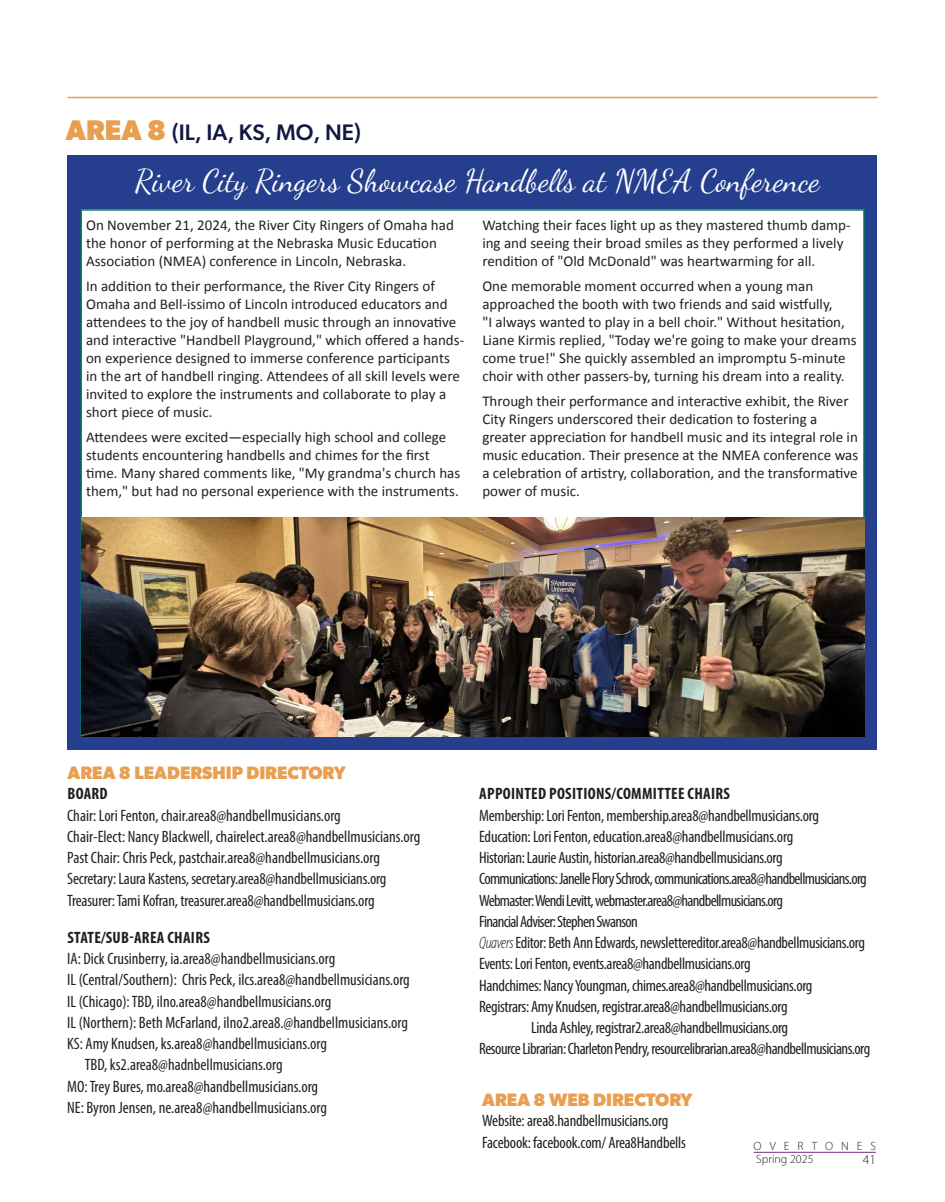
<style>
.page{position:relative;width:945px;height:1202px;background:#fff}
.page>*{position:absolute;margin:0;border:0;box-sizing:border-box;transform-origin:0 0}
.t1{font:31.5px "Dancing Script OT";color:#fff}
.Body_Subhead{font:500 22.5px "Gibson";color:#0f1941}
.Body_Subhead-2{font:700 18px "Gibson";color:#e79f51}
.Listing{font:condensed 16.5px "Myriad Pro";letter-spacing:-.02em;color:#231f20}
.Listing-2{font:condensed 16.5px "Myriad Pro";color:#231f20}
.AreaChair_Name{font:condensed 16.5px "Myriad Pro";color:#231f20}
.Listing-3{font:condensed 16.5px "Myriad Pro";letter-spacing:-.04em;color:#231f20}
.Listing-4{font:700 condensed 16.5px "Myriad Pro";letter-spacing:.02em;color:#231f20}
.Area_Chair{font:700 condensed 16.5px "Myriad Pro";letter-spacing:.02em;color:#231f20}
.AreaChair_Name-2{font:700 condensed 16.5px "Myriad Pro";letter-spacing:.02em;color:#231f20}
.t2{font:15px/18px "Calibri";color:#231f20}
.t3{font:300 13.5px "Myriad Pro";color:#231f20}
.t4{font:300 12px "Myriad Pro";color:#231f20}
.t5{font:300 12px "Myriad Pro";letter-spacing:.67em;color:#231f20}
.s1{font-weight:700;font-size:28.5px;color:#e79f51}
.s2{font-weight:300;font-style:italic}
</style>
<div class="page">
<hr style="left:68px;top:97px;width:810px;height:1px;background:#e79f51">
<div style="left:68px;top:155px;width:810px;height:594px;background:#253f8e"></div>
<div style="left:81px;top:210px;width:783px;height:526px;background:#fff"></div>
<img style="left:82px;top:517px;width:783px;height:219px">
<hr style="left:754px;top:1151px;width:122px;height:1px;background:#7b2a83">
<p class="Body_Subhead" style="left:66px;top:119px;width:297px"><span class="s1">AREA 8</span> (IL, IA, KS, MO, NE)</p>
<p class="t1" style="left:135px;top:162px;width:686px">River City Ringers Showcase Handbells at NMEA Conference</p>
<p class="t2" style="left:86px;top:216px;width:369px">On November 21, 2024, the River City Ringers of Omaha had the honor of performing at the Nebraska Music Education<br>Association (NMEA) conference in Lincoln, Nebraska.</p>
<p class="t2" style="left:86px;top:277px;width:380px">In addition to their performance, the River City Ringers of Omaha and Bell-issimo of Lincoln introduced educators and attendees to the joy of handbell music through an innovative and interactive "Handbell Playground," which offered a hands&shy;on experience designed to immerse conference participants in the art of handbell ringing. Attendees of all skill levels were invited to explore the instruments and collaborate to play a short piece of music.</p>
<p class="t2" style="left:86px;top:428px;width:376px">Attendees were excited—especially high school and college students encountering handbells and chimes for the first time. Many shared comments like, "My grandma's church has them," but had no personal experience with the instruments.</p>
<p class="t2" style="left:482px;top:216px;width:370px">Watching their faces light up as they mastered thumb damp&shy;ing and seeing their broad smiles as they performed a lively rendition of "Old McDonald" was heartwarming for all.</p>
<p class="t2" style="left:482px;top:277px;width:376px">One memorable moment occurred when a young man approached the booth with two friends and said wistfully,<br>"I always wanted to play in a bell choir." Without hesitation, Liane Kirmis replied, "Today we're going to make your dreams come true!" She quickly assembled an impromptu 5-minute choir with other passers-by, turning his dream into a reality.</p>
<p class="t2" style="left:482px;top:392px;width:377px">Through their performance and interactive exhibit, the River City Ringers underscored their dedication to fostering a greater appreciation for handbell music and its integral role in music education. Their presence at the NMEA conference was a celebration of artistry, collaboration, and the transformative power of music.</p>
<p class="Body_Subhead-2" style="left:68px;top:761px;width:280px">AREA 8 LEADERSHIP DIRECTORY</p>
<p class="AreaChair_Name-2" style="left:67px;top:783px;width:42px">BOARD</p>
<p class="AreaChair_Name" style="left:67px;top:805px;width:275px">Chair: Lori Fenton, chair.area8@handbellmusicians.org</p>
<p class="AreaChair_Name" style="left:67px;top:826px;width:355px">Chair-Elect: Nancy Blackwell, chairelect.area8@handbellmusicians.org</p>
<p class="AreaChair_Name" style="left:67px;top:847px;width:314px">Past Chair: Chris Peck, pastchair.area8@handbellmusicians.org</p>
<p class="AreaChair_Name" style="left:67px;top:868px;width:321px">Secretary: Laura Kastens, secretary.area8@handbellmusicians.org</p>
<p class="AreaChair_Name" style="left:67px;top:890px;width:309px">Treasurer: Tami Kofran, treasurer.area8@handbellmusicians.org</p>
<p class="Area_Chair" style="left:67px;top:927px;width:144px">STATE/SUB-AREA CHAIRS</p>
<p class="Listing-2" style="left:67px;top:948px;width:270px">IA: Dick Crusinberry, ia.area8@handbellmusicians.org</p>
<p class="Listing-2" style="left:67px;top:969px;width:344px">IL (Central/Southern): Chris Peck, ilcs.area8@handbellmusicians.org</p>
<p class="Listing-2" style="left:67px;top:991px;width:266px">IL (Chicago): TBD, ilno.area8@handbellmusicians.org</p>
<p class="Listing-2" style="left:67px;top:1012px;width:342px">IL (Northern): Beth McFarland, ilno2.area8.@handbellmusicians.org</p>
<p class="Listing-2" style="left:67px;top:1033px;width:261px">KS: Amy Knudsen, ks.area8@handbellmusicians.org</p>
<p class="Listing-2" style="left:85px;top:1054px;width:199px">TBD, ks2.area8@hadnbellmusicians.org</p>
<p class="Listing-2" style="left:67px;top:1076px;width:253px">MO: Trey Bures, mo.area8@handbellmusicians.org</p>
<p class="Listing-2" style="left:67px;top:1097px;width:261px">NE: Byron Jensen, ne.area8@handbellmusicians.org</p>
<p class="Listing-4" style="left:479px;top:783px;width:252px">APPOINTED POSITIONS/COMMITTEE CHAIRS</p>
<p class="Listing" style="left:479px;top:805px;width:342px">Membership: Lori Fenton, membership.area8@handbellmusicians.org</p>
<p class="Listing" style="left:479px;top:826px;width:316px">Education: Lori Fenton, education.area8@handbellmusicians.org</p>
<p class="Listing" style="left:479px;top:847px;width:305px">Historian: Laurie Austin, historian.area8@handbellmusicians.org</p>
<p class="Listing-3" style="left:479px;top:868px;width:389px">Communications: Janelle Flory Schrock, communications.area8@handbellmusicians.org</p>
<p class="Listing-3" style="left:479px;top:890px;width:305px">Webmaster: Wendi Levitt, webmaster.area8@handbellmusicians.org</p>
<p class="Listing-3" style="left:479px;top:911px;width:160px">Financial Adviser: Stephen Swanson</p>
<p class="Listing" style="left:479px;top:932px;width:387px"><span class="s2">Quavers</span> Editor: Beth Ann Edwards, newslettereditor.area8@handbellmusicians.org</p>
<p class="Listing" style="left:479px;top:953px;width:273px">Events: Lori Fenton, events.area8@handbellmusicians.org</p>
<p class="Listing" style="left:479px;top:975px;width:335px">Handchimes: Nancy Youngman, chimes.area8@handbellmusicians.org</p>
<p class="Listing" style="left:479px;top:996px;width:310px">Registrars: Amy Knudsen, registrar.area8@handbellmusicians.org</p>
<p class="Listing" style="left:531px;top:1017px;width:259px">Linda Ashley, registrar2.area8@handbellmusicians.org</p>
<p class="Listing" style="left:479px;top:1038px;width:393px">Resource Librarian: Charleton Pendry, resourcelibrarian.area8@handbellmusicians.org</p>
<p class="Body_Subhead-2" style="left:482px;top:1089px;width:212px">AREA 8 WEB DIRECTORY</p>
<p class="Listing" style="left:482px;top:1110px;width:188px">Website: area8.handbellmusicians.org</p>
<p class="Listing" style="left:482px;top:1133px;width:205px">Facebook: facebook.com/ Area8Handbells</p>
<p class="t5" style="left:754px;top:1138px;width:124px">OVERTONES</p>
<p class="t4" style="left:756px;top:1152px;width:59px">Spring 2025</p>
<p class="t3" style="left:863px;top:1151px;width:15px">41</p>
</div>
